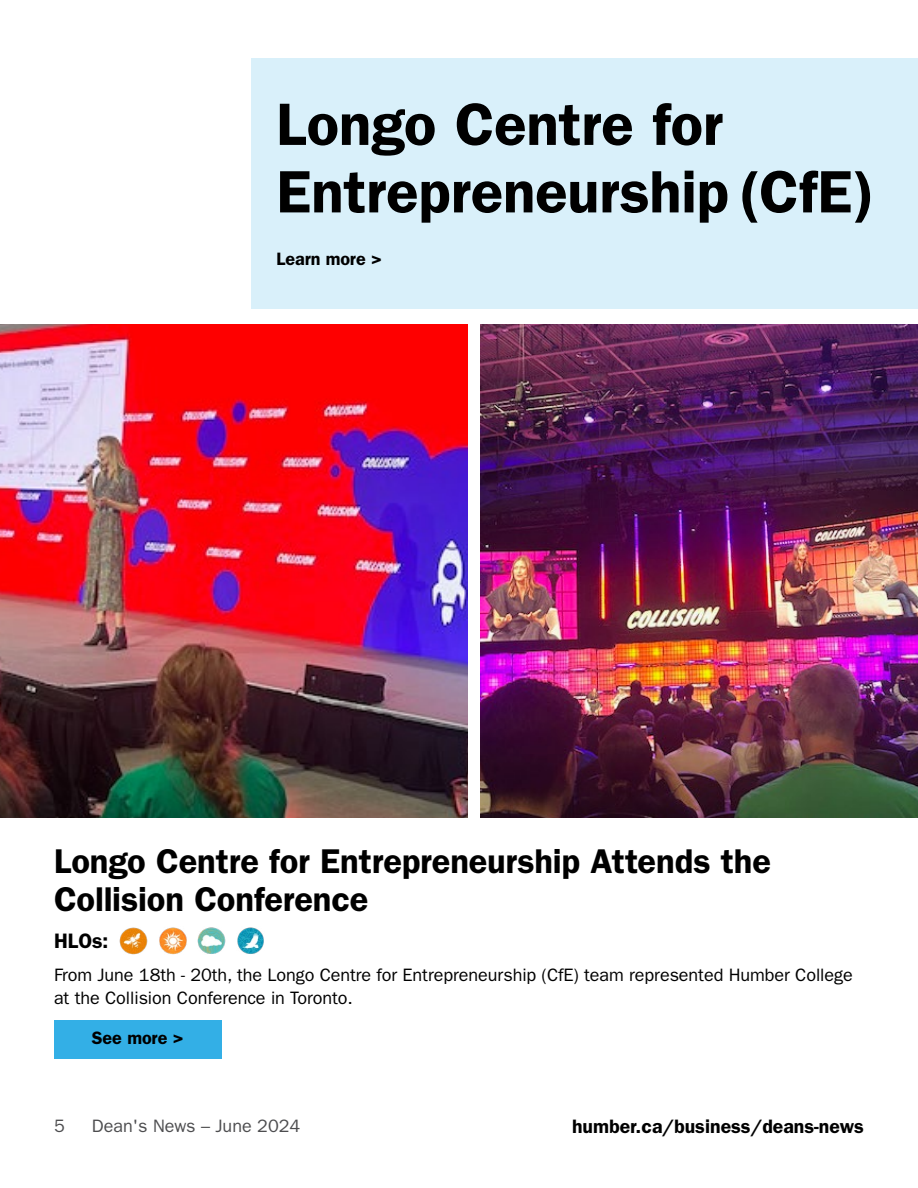
<style>
.page{position:relative;width:918px;height:1188px;background:#fff}
.page>*{position:absolute;margin:0;border:0;box-sizing:border-box;transform-origin:0 0}
.heading_-_h1{font:600 60px/67.5px "ITC Franklin Gothic Std";letter-spacing:-.005em;color:#000}
.subheading_-_h2{font:600 34.5px/37.5px "ITC Franklin Gothic Std";letter-spacing:-.005em;color:#000}
.HLOs_-_H2{font:600 21px "ITC Franklin Gothic Std";color:#000}
.t1{font:600 19.5px "ITC Franklin Gothic Std";color:#000}
.body_-_p{font:18px/22.5px "ITC Franklin Gothic Std";letter-spacing:-.005em;color:#000}
.t2{font:18px "ITC Franklin Gothic Std";color:#4d4d4f}
.body_links_-_p{font:600 18px "ITC Franklin Gothic Std";letter-spacing:-.005em;color:#000}
</style>
<div class="page">
<img style="left:481px;top:324px;width:437px;height:493px">
<img style="left:0;top:324px;width:468px;height:493px">
<div style="left:251px;top:58px;width:667px;height:251px;background:#d9f0fa"></div>
<div style="left:54px;top:1020px;width:167px;height:39px;background:#33afe6"></div>
<img style="left:120px;top:927px;width:28px;height:28px">
<img style="left:159px;top:927px;width:28px;height:28px">
<img style="left:197px;top:927px;width:29px;height:27px">
<img style="left:237px;top:927px;width:27px;height:27px">
<h1 class="heading_-_h1" style="left:276px;top:91px;width:600px">Longo Centre for<br>Entrepreneurship (CfE)</h1>
<p class="body_links_-_p" style="left:276px;top:248px;width:107px">Learn more &gt;</p>
<h2 class="subheading_-_h2" style="left:54px;top:843px;width:719px">Longo Centre for Entrepreneurship Attends the<br>Collision Conference</h2>
<p class="HLOs_-_H2" style="left:54px;top:928px;width:56px">HLOs:</p>
<p class="body_-_p" style="left:54px;top:964px;width:800px">From June 18th - 20th, the Longo Centre for Entrepreneurship (CfE) team represented Humber College at the Collision Conference in Toronto.</p>
<p class="body_links_-_p" style="left:92px;top:1028px;width:93px">See more &gt;</p>
<p class="t2" style="left:54px;top:1115px;width:12px">5</p>
<p class="t2" style="left:92px;top:1115px;width:210px">Dean's News – June 2024</p>
<p class="t1" style="left:572px;top:1115px;width:293px">humber.ca/business/deans-news</p>
</div>
